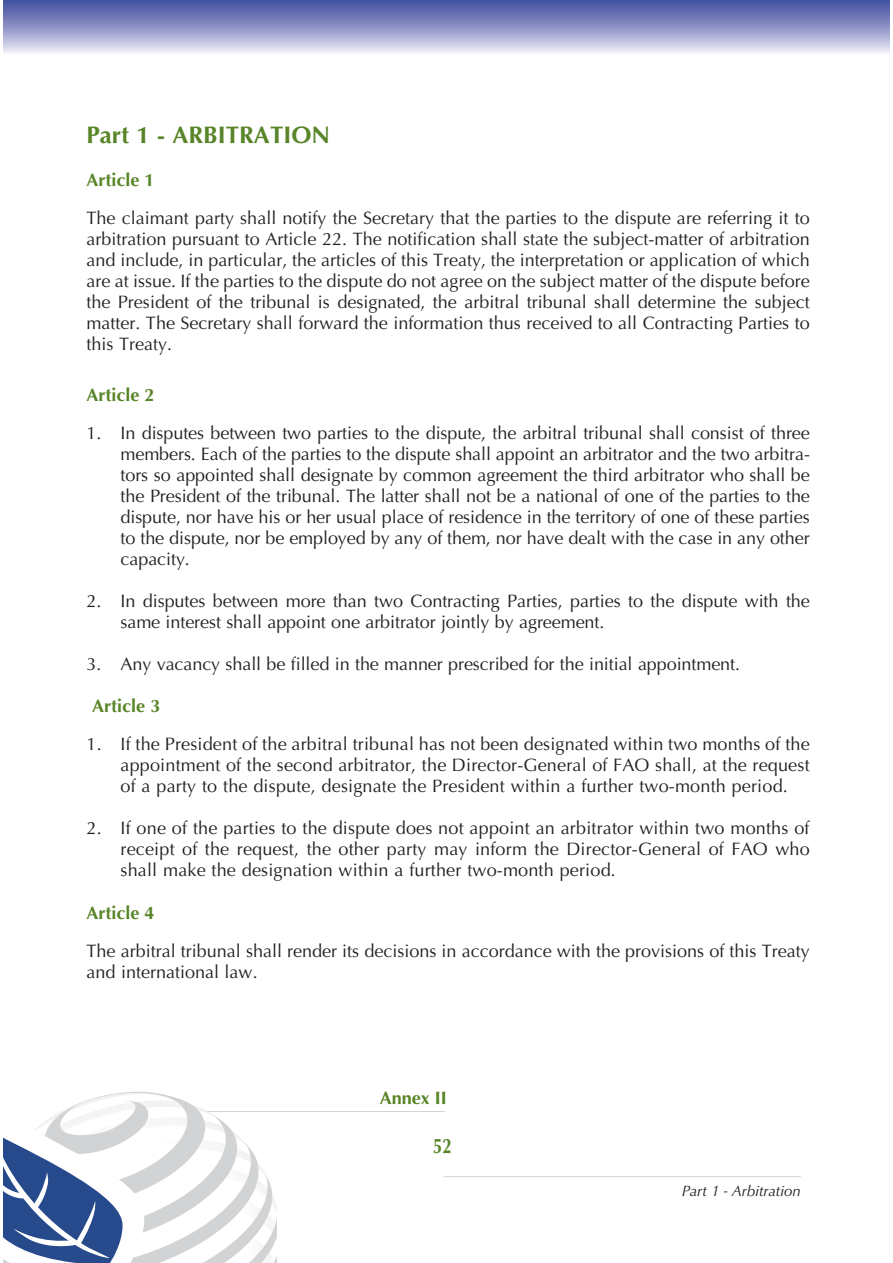
<style>
.page{position:relative;width:893px;height:1263px;background:#fff}
.page>*{position:absolute;margin:0;border:0;box-sizing:border-box;transform-origin:0 0}
.t1{font:700 24px "Optima";color:#588527}
.t2{font:700 21px "Optima";color:#588527;scale:.8 1}
.t3{font:18px/21px "Optima";color:#231f20;text-align:justify}
.t4{font:700 18px "Optima";color:#588527}
.t5{font:italic 15px "Optima";color:#231f20}
</style>
<div class="page">
<div style="left:3px;top:0;width:886px;height:55px;background:linear-gradient(to bottom,#3a489a,#efecf7)"></div>
<svg style="left:3px;top:1091px;width:273px;height:172px"></svg>
<hr style="left:207px;top:1111px;width:238px;height:1px;background:#d1d3d4">
<hr style="left:443px;top:1176px;width:358px;height:1px;background:#d1d3d4">
<h1 class="t1" style="left:86px;top:125px;width:245px">Part 1 - ARBITRATION</h1>
<p class="t4" style="left:86px;top:173px;width:70px">Article 1</p>
<p class="t3" style="left:86px;top:209px;width:724px">The claimant party shall notify the Secretary that the parties to the dispute are referring it to arbitration pursuant to Article 22. The notification shall state the subject-matter of arbitration and include, in particular, the articles of this Treaty, the interpretation or application of which are at issue. If the parties to the dispute do not agree on the subject matter of the dispute before the President of the tribunal is designated, the arbitral tribunal shall determine the subject matter. The Secretary shall forward the information thus received to all Contracting Parties to this Treaty.</p>
<p class="t4" style="left:86px;top:387px;width:70px">Article 2</p>
<p class="t3" style="left:120px;top:424px;width:691px;text-indent:-34px">1. In disputes between two parties to the dispute, the arbitral tribunal shall consist of three members. Each of the parties to the dispute shall appoint an arbitrator and the two arbitra&shy;tors so appointed shall designate by common agreement the third arbitrator who shall be the President of the tribunal. The latter shall not be a national of one of the parties to the dispute, nor have his or her usual place of residence in the territory of one of these parties to the dispute, nor be employed by any of them, nor have dealt with the case in any other capacity.</p>
<p class="t3" style="left:120px;top:592px;width:690px;text-indent:-34px">2. In disputes between more than two Contracting Parties, parties to the dispute with the same interest shall appoint one arbitrator jointly by agreement.</p>
<p class="t3" style="left:86px;top:655px;width:655px">3. Any vacancy shall be filled in the manner prescribed for the initial appointment.</p>
<p class="t4" style="left:92px;top:699px;width:70px">Article 3</p>
<p class="t3" style="left:120px;top:735px;width:690px;text-indent:-34px">1. If the President of the arbitral tribunal has not been designated within two months of the appointment of the second arbitrator, the Director-General of FAO shall, at the request of a party to the dispute, designate the President within a further two-month period.</p>
<p class="t3" style="left:120px;top:819px;width:690px;text-indent:-34px">2. If one of the parties to the dispute does not appoint an arbitrator within two months of receipt of the request, the other party may inform the Director-General of FAO who shall make the designation within a further two-month period.</p>
<p class="t4" style="left:86px;top:905px;width:70px">Article 4</p>
<p class="t3" style="left:86px;top:942px;width:724px">The arbitral tribunal shall render its decisions in accordance with the provisions of this Treaty and international law.</p>
<p class="t4" style="left:379px;top:1091px;width:69px">Annex II</p>
<p class="t2" style="left:433px;top:1137px;width:25px">52</p>
<p class="t5" style="left:681px;top:1185px;width:120px">Part 1 - Arbitration</p>
</div>
